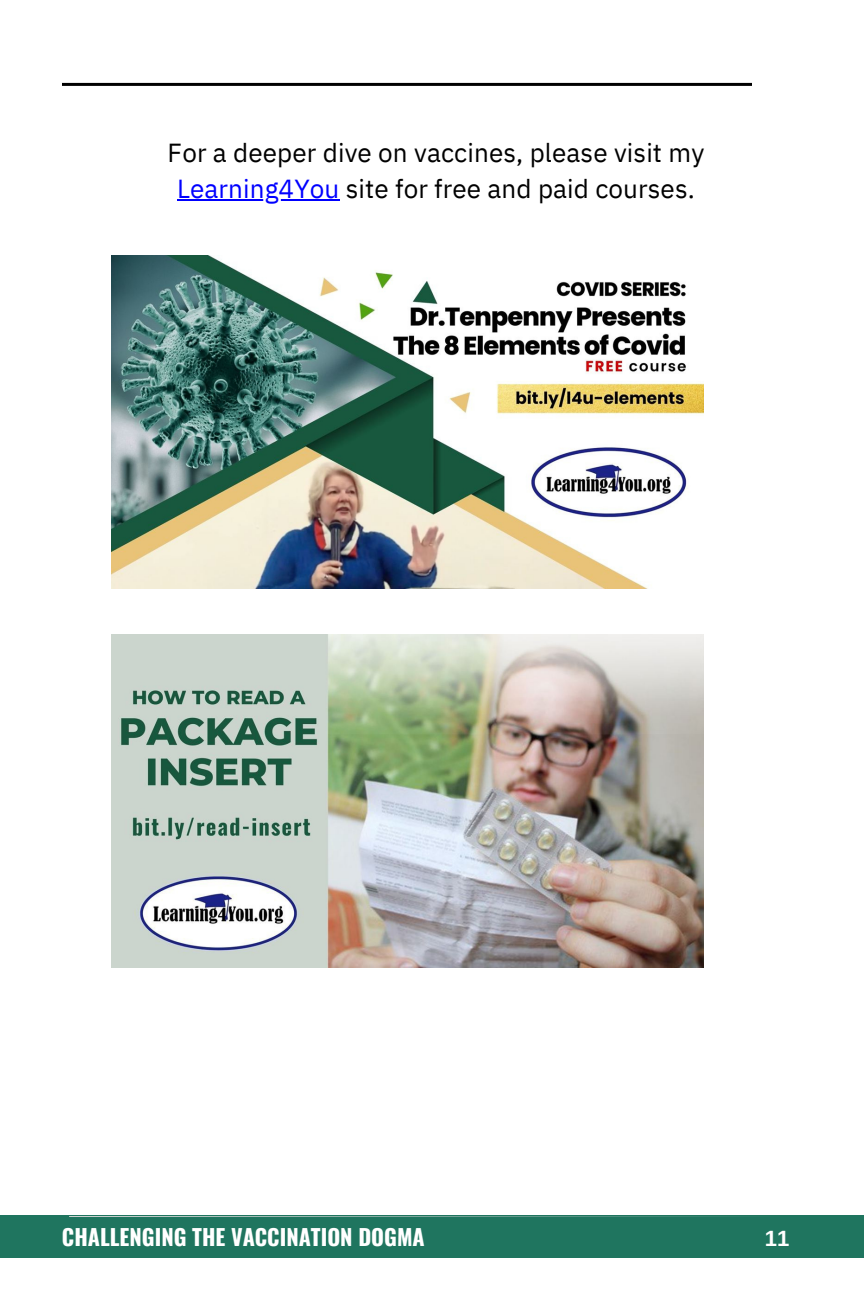
<style>
.page{position:relative;width:864px;height:1296px;background:#fff}
.page>*{position:absolute;margin:0;border:0;box-sizing:border-box;transform-origin:0 0}
.t1{font:26px/36px "IBM Plex Sans";letter-spacing:.005em;color:#000;text-align:center}
.t2{font:700 22px "Oswald";color:#fff}
.t3{font:700 22px "Arimo";color:#fff}
.s1{color:#00f}
</style>
<div class="page">
<div style="left:0;top:1216px;width:864px;height:42px;background:#1f755f"></div>
<svg style="left:69px;top:1216px;width:672px;height:1px"></svg>
<hr style="left:62px;top:83px;width:690px;height:3px;background:#000">
<img style="left:111px;top:255px;width:593px;height:333px">
<img style="left:111px;top:635px;width:593px;height:333px">
<hr style="left:177px;top:199px;width:163px;height:2px;background:#00f">
<p class="t1" style="left:168px;top:134px;width:538px">For a deeper dive on vaccines, please visit my<br><span class="s1">Learning4You</span> site for free and paid courses.</p>
<p class="t2" style="left:62px;top:1219px;width:364px">CHALLENGING THE VACCINATION DOGMA</p>
<p class="t3" style="left:765px;top:1226px;width:26px">11</p>
</div>
